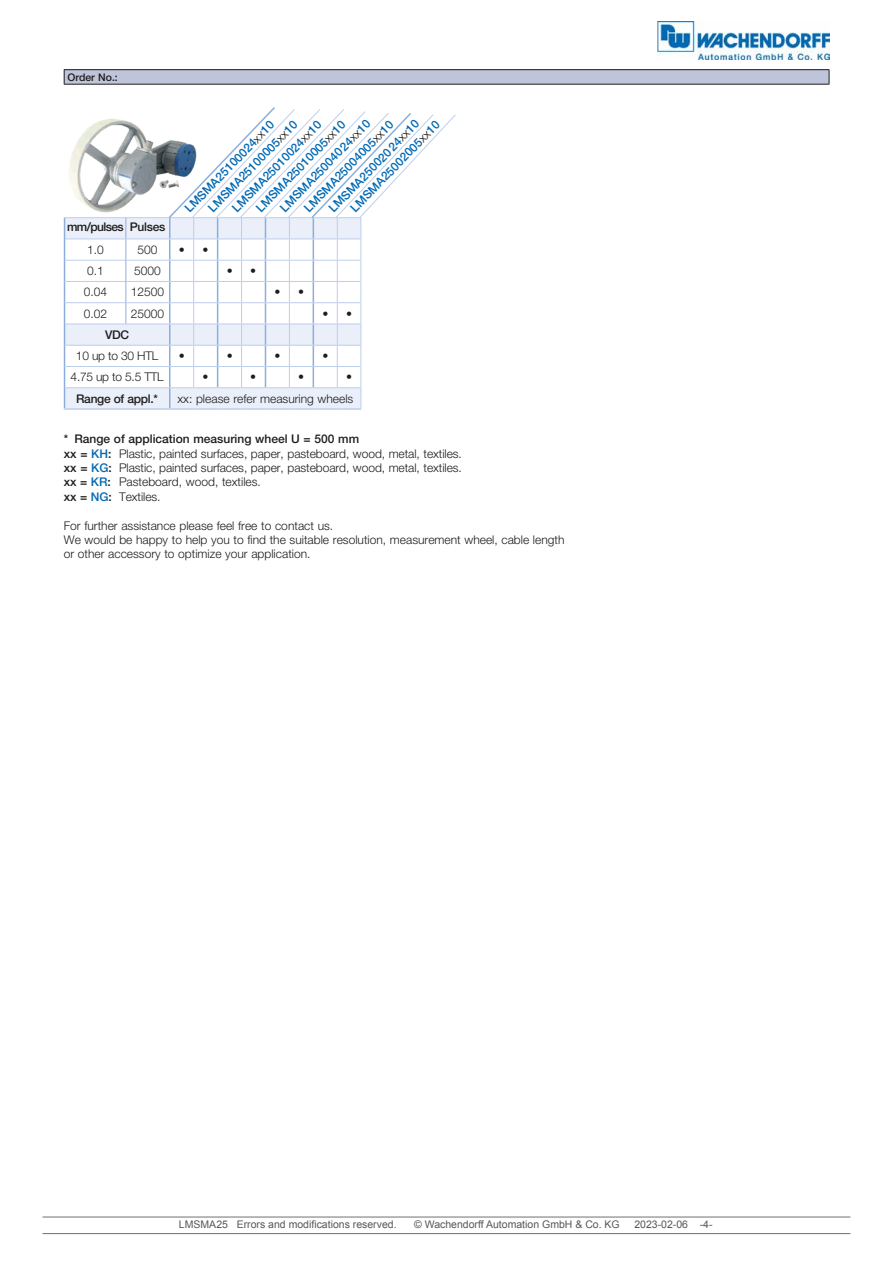
<style>
.page{position:relative;width:893px;height:1263px;background:#fff}
.page>*{position:absolute;margin:0;border:0;box-sizing:border-box;transform-origin:0 0}
.t1{font:300 12px/14.4px "Helvetica Neue LT Pro";color:#1d1d1b}
.t2{font:500 12px "Helvetica Neue LT Pro";color:#0069b4}
.t3{font:500 12px "Helvetica Neue LT Pro";letter-spacing:-.025em;color:#1d1d1b}
.t4{font:500 12px "Helvetica Neue LT Pro";letter-spacing:-.05em;color:#1d1d1b}
.t5{font:300 12px "Helvetica Neue LT Pro";letter-spacing:-.025em;color:#1d1d1b}
.t6{font:10.5px "Arial";color:#575756}
.t7{font:500 10.5px "Helvetica Neue LT Pro";color:#1d1d1b}
.s1{font-weight:300;color:#1d1d1b}
.s2{font-weight:500}
.s3{font-weight:500;color:#0069b4}
</style>
<div class="page">
<hr style="left:43px;top:1217px;width:807px;height:1px;background:#70706f">
<hr style="left:43px;top:1233px;width:807px;height:1px;background:#70706f">
<img style="left:657px;top:21px;width:173px;height:38px">
<div style="left:64px;top:70px;width:765px;height:14px;background:#bec4d9"></div>
<hr style="left:64px;top:69px;width:765px;height:1px;background:#1d1d1b">
<svg style="left:64px;top:70px;width:1px;height:14px"></svg>
<svg style="left:829px;top:70px;width:1px;height:14px"></svg>
<hr style="left:64px;top:84px;width:765px;height:1px;background:#1d1d1b">
<hr style="left:64px;top:408px;width:62px;height:2px;background:#bdceeb">
<hr style="left:126px;top:408px;width:44px;height:2px;background:#bdceeb">
<hr style="left:170px;top:408px;width:24px;height:2px;background:#bdceeb">
<hr style="left:194px;top:408px;width:24px;height:2px;background:#bdceeb">
<hr style="left:218px;top:408px;width:24px;height:2px;background:#bdceeb">
<hr style="left:242px;top:408px;width:23px;height:2px;background:#bdceeb">
<hr style="left:265px;top:408px;width:24px;height:2px;background:#bdceeb">
<hr style="left:289px;top:408px;width:24px;height:2px;background:#bdceeb">
<hr style="left:313px;top:408px;width:24px;height:2px;background:#bdceeb">
<hr style="left:337px;top:408px;width:24px;height:2px;background:#bdceeb">
<svg style="left:64px;top:107px;width:392px;height:301px"></svg>
<p class="t7" style="left:67px;top:71px;width:52px">Order No.:</p>
<p class="t2" style="left:277px;top:205px;width:125px;rotate:-46deg">LMSMA25004024<span class="s1">xx</span>10</p>
<p class="t2" style="left:182px;top:205px;width:124px;rotate:-46deg">LMSMA25100024<span class="s1">xx</span>10</p>
<p class="t2" style="left:326px;top:205px;width:125px;rotate:-46deg">LMSMA25002024<span class="s1">xx</span>10</p>
<p class="t2" style="left:205px;top:205px;width:124px;rotate:-46deg">LMSMA25100005<span class="s1">xx</span>10</p>
<p class="t2" style="left:347px;top:205px;width:124px;rotate:-46deg">LMSMA25002005<span class="s1">xx</span>10</p>
<p class="t2" style="left:301px;top:205px;width:124px;rotate:-46deg">LMSMA25004005<span class="s1">xx</span>10</p>
<p class="t2" style="left:253px;top:205px;width:124px;rotate:-46deg">LMSMA25010005<span class="s1">xx</span>10</p>
<p class="t2" style="left:229px;top:205px;width:124px;rotate:-46deg">LMSMA25010024<span class="s1">xx</span>10</p>
<p class="t4" style="left:67px;top:219px;width:100px">mm/pulses Pulses</p>
<p class="t1" style="left:87px;top:242px;width:18px">1.0</p>
<p class="t1" style="left:138px;top:242px;width:22px">500</p>
<p class="t1" style="left:179px;top:242px;width:31px">• •</p>
<p class="t1" style="left:87px;top:263px;width:18px">0.1</p>
<p class="t1" style="left:134px;top:263px;width:28px">5000</p>
<p class="t1" style="left:227px;top:263px;width:31px">• •</p>
<p class="t1" style="left:84px;top:285px;width:25px">0.04</p>
<p class="t1" style="left:131px;top:285px;width:35px">12500</p>
<p class="t1" style="left:275px;top:285px;width:31px">• •</p>
<p class="t1" style="left:84px;top:306px;width:25px">0.02</p>
<p class="t1" style="left:131px;top:306px;width:35px">25000</p>
<p class="t1" style="left:322px;top:306px;width:31px">• •</p>
<p class="t3" style="left:105px;top:327px;width:26px">VDC</p>
<p class="t5" style="left:76px;top:349px;width:84px">10 up to 30 HTL</p>
<p class="t1" style="left:179px;top:348px;width:7px">•</p>
<p class="t1" style="left:227px;top:348px;width:7px">•</p>
<p class="t1" style="left:275px;top:348px;width:7px">•</p>
<p class="t1" style="left:322px;top:348px;width:7px">•</p>
<p class="t1" style="left:71px;top:370px;width:94px">4.75 up to 5.5 TTL</p>
<p class="t1" style="left:202px;top:370px;width:7px">•</p>
<p class="t1" style="left:250px;top:370px;width:7px">•</p>
<p class="t1" style="left:298px;top:370px;width:7px">•</p>
<p class="t1" style="left:346px;top:370px;width:7px">•</p>
<p class="t3" style="left:76px;top:391px;width:83px">Range of appl.*</p>
<p class="t1" style="left:178px;top:391px;width:177px">xx: please refer measuring wheels</p>
<p class="t1" style="left:64px;top:431px;width:400px"><span class="s2">* Range of application measuring wheel U = 500 mm<br>xx =</span> <span class="s3">KH</span><span class="s2">:</span> Plastic, painted surfaces, paper, pasteboard, wood, metal, textiles. <span class="s2">xx =</span> <span class="s3">KG</span><span class="s2">:</span> Plastic, painted surfaces, paper, pasteboard, wood, metal, textiles. <span class="s2">xx =</span> <span class="s3">KR</span><span class="s2">:</span> Pasteboard, wood, textiles.<br><span class="s2">xx =</span> <span class="s3">NG</span><span class="s2">:</span> Textiles.</p>
<p class="t1" style="left:64px;top:518px;width:502px">For further assistance please feel free to contact us.<br>We would be happy to help you to find the suitable resolution, measurement wheel, cable length or other accessory to optimize your application.</p>
<p class="t6" style="left:179px;top:1217px;width:219px">LMSMA25 Errors and modifications reserved.</p>
<p class="t6" style="left:414px;top:1217px;width:207px">© Wachendorff Automation GmbH &amp; Co. KG</p>
<p class="t6" style="left:634px;top:1217px;width:80px">2023-02-06 -4-</p>
</div>
